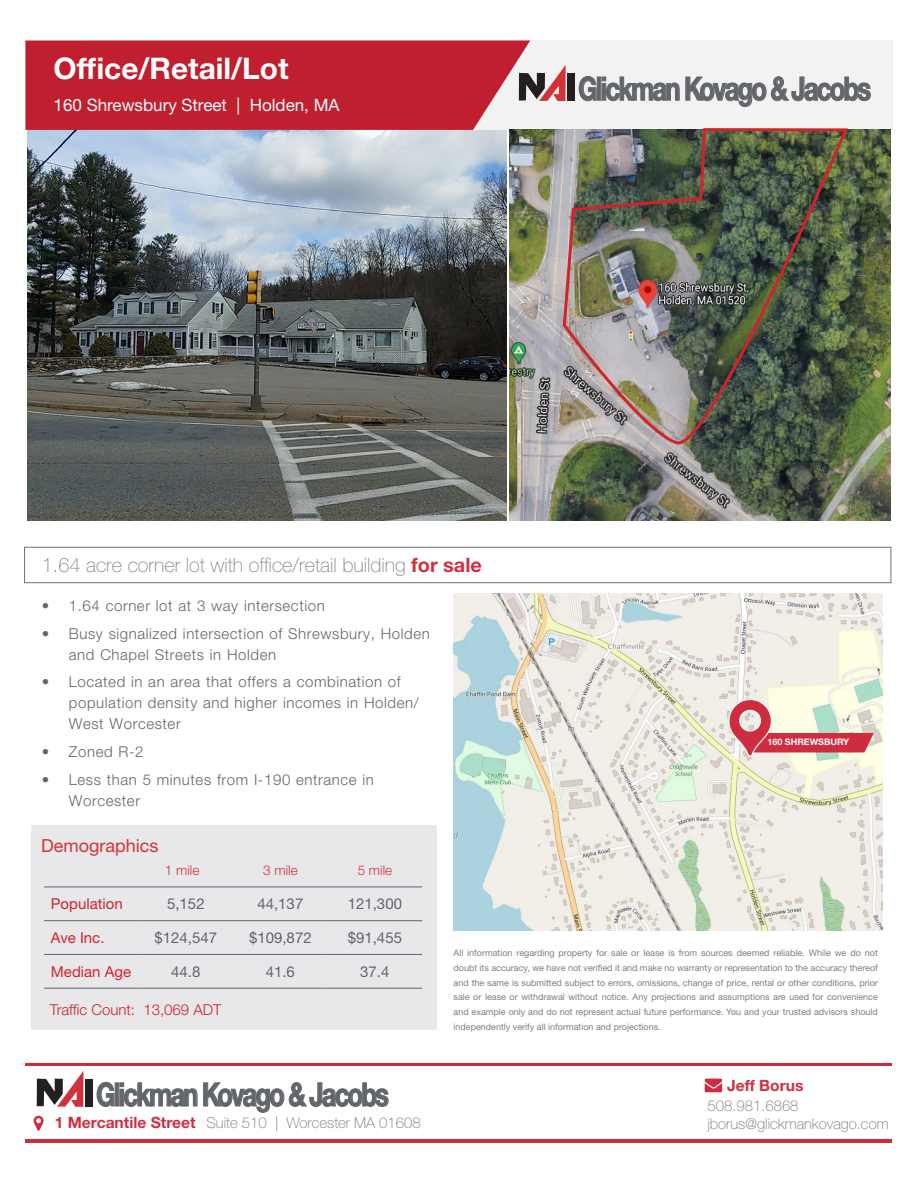
<style>
.page{position:relative;width:918px;height:1188px;background:#fff}
.page>*{position:absolute;margin:0;border:0;box-sizing:border-box;transform-origin:0 0}
.t1{font:700 32.4px "Helvetica Neue LT Std";letter-spacing:-.07em;color:#62656a;scale:.79 1}
.t2{font:700 29.85px "Helvetica Neue LT Std";color:#fff}
.t3{font:100 19.8px "Helvetica Neue LT Std";color:#808285}
.t4{font:18px "Helvetica Neue LT Std";color:#d23439}
.t5{font:17.1px "Helvetica Neue LT Std";color:#fff}
.t6{font:700 15.6px "Helvetica Neue LT Std";color:#cf2f40}
.t7{font:300 15px/21px "Helvetica Neue LT Std";letter-spacing:.04em;color:#62656a}
.t8{font:15px "Helvetica Neue LT Std";color:#62656a}
.t9{font:15px "Helvetica Neue LT Std";color:#d1232a}
.t10{font:300 15px "Helvetica Neue LT Std";color:#d1232a}
.t11{font:100 14.85px "Helvetica Neue LT Std";color:#6e7276}
.t12{font:300 13.5px "Helvetica Neue LT Std";color:#d23439}
.t13{font:9px/14.7px "Helvetica Neue LT Std";color:#7c7e81;text-align:justify}
.t14{font:700 9px "Helvetica Neue LT Std";color:#fff}
.s1{font-weight:700;color:#cf2f40}
</style>
<div class="page">
<div style="left:32px;top:825px;width:405px;height:205px;background:#e8e7e9"></div>
<img style="left:454px;top:593px;width:428px;height:338px">
<img style="left:27px;top:130px;width:480px;height:391px">
<div style="left:86px;top:40px;width:806px;height:90px;background:#f2f2f2"></div>
<div style="left:25px;top:41px;width:505px;height:89px;background:#bf1f2e"></div>
<div style="left:25px;top:1063px;width:866px;height:80px;background:linear-gradient(to right,#d02c40,#d02c40)"></div>
<div style="left:18px;top:1067px;width:878px;height:72px;background:#fff"></div>
<svg style="left:34px;top:1116px;width:10px;height:15px"></svg>
<div style="left:24px;top:547px;width:867px;height:36px;border:1px solid #6e7375"></div>
<div style="left:86px;top:1079px;width:7px;height:28px;background:#231f20"></div>
<svg style="left:37px;top:1071px;width:46px;height:36px"></svg>
<svg style="left:97px;top:1082px;width:17px;height:25px"></svg>
<div style="left:115px;top:1083px;width:4px;height:23px;border:1px solid #62656a"></div>
<svg style="left:120px;top:1083px;width:77px;height:24px"></svg>
<svg style="left:203px;top:1082px;width:185px;height:31px"></svg>
<div style="left:568px;top:73px;width:7px;height:28px;background:#231f20"></div>
<svg style="left:519px;top:65px;width:47px;height:36px"></svg>
<svg style="left:579px;top:76px;width:17px;height:25px"></svg>
<div style="left:597px;top:77px;width:4px;height:23px;border:1px solid #62656a"></div>
<svg style="left:602px;top:77px;width:77px;height:24px"></svg>
<svg style="left:686px;top:77px;width:185px;height:30px"></svg>
<svg style="left:705px;top:1079px;width:17px;height:13px"></svg>
<svg style="left:723px;top:694px;width:151px;height:64px;background:#e2afa9"></svg>
<img style="left:509px;top:130px;width:382px;height:391px">
<hr style="left:44px;top:887px;width:95px;height:1px;background:#62656a">
<hr style="left:139px;top:887px;width:94px;height:1px;background:#62656a">
<hr style="left:233px;top:887px;width:95px;height:1px;background:#62656a">
<hr style="left:328px;top:887px;width:94px;height:1px;background:#62656a">
<hr style="left:44px;top:920px;width:95px;height:1px;background:#62656a">
<hr style="left:139px;top:920px;width:94px;height:1px;background:#62656a">
<hr style="left:233px;top:920px;width:95px;height:1px;background:#62656a">
<hr style="left:328px;top:920px;width:94px;height:1px;background:#62656a">
<hr style="left:44px;top:954px;width:95px;height:1px;background:#62656a">
<hr style="left:139px;top:954px;width:94px;height:1px;background:#62656a">
<hr style="left:233px;top:954px;width:95px;height:1px;background:#62656a">
<hr style="left:328px;top:954px;width:94px;height:1px;background:#62656a">
<hr style="left:44px;top:988px;width:95px;height:1px;background:#62656a">
<hr style="left:139px;top:988px;width:94px;height:1px;background:#62656a">
<hr style="left:233px;top:988px;width:95px;height:1px;background:#62656a">
<hr style="left:328px;top:988px;width:94px;height:1px;background:#62656a">
<img style="left:561px;top:128px;width:288px;height:327px">
<p class="t2" style="left:54px;top:50px;width:237px">Office/Retail/Lot</p>
<p class="t5" style="left:54px;top:95px;width:288px">160 Shrewsbury Street | Holden, MA</p>
<p class="t1" style="left:578px;top:69px;width:372px">Glickman Kovago &amp; Jacobs</p>
<p class="t3" style="left:42px;top:554px;width:441px">1.64 acre corner lot with office/retail building <span class="s1">for sale</span></p>
<p class="t7" style="left:42px;top:595px;width:284px">• 1.64 corner lot at 3 way intersection</p>
<p class="t7" style="left:69px;top:623px;width:363px;text-indent:-27px">• Busy signalized intersection of Shrewsbury, Holden and Chapel Streets in Holden</p>
<p class="t7" style="left:69px;top:671px;width:351px;text-indent:-27px">• Located in an area that offers a combination of population density and higher incomes in Holden/<br>West Worcester</p>
<p class="t7" style="left:42px;top:741px;width:103px">• Zoned R-2</p>
<p class="t7" style="left:69px;top:769px;width:307px;text-indent:-27px">• Less than 5 minutes from I-190 entrance in<br>Worcester</p>
<p class="t4" style="left:41px;top:835px;width:119px">Demographics</p>
<p class="t12" style="left:165px;top:862px;width:36px">1 mile</p>
<p class="t12" style="left:263px;top:862px;width:36px">3 mile</p>
<p class="t12" style="left:358px;top:862px;width:36px">5 mile</p>
<p class="t14" style="left:767px;top:736px;width:83px">160 SHREWSBURY</p>
<p class="t9" style="left:51px;top:895px;width:73px">Population</p>
<p class="t8" style="left:167px;top:895px;width:39px">5,152</p>
<p class="t8" style="left:257px;top:895px;width:47px">44,137</p>
<p class="t8" style="left:348px;top:895px;width:56px">121,300</p>
<p class="t9" style="left:51px;top:929px;width:55px">Ave Inc.</p>
<p class="t8" style="left:155px;top:929px;width:64px">$124,547</p>
<p class="t8" style="left:249px;top:929px;width:64px">$109,872</p>
<p class="t8" style="left:348px;top:929px;width:56px">$91,455</p>
<p class="t9" style="left:51px;top:962px;width:82px">Median Age</p>
<p class="t8" style="left:171px;top:962px;width:31px">44.8</p>
<p class="t8" style="left:266px;top:962px;width:31px">41.6</p>
<p class="t8" style="left:360px;top:962px;width:31px">37.4</p>
<p class="t10" style="left:50px;top:1001px;width:173px">Traffic Count: 13,069 ADT</p>
<p class="t1" style="left:96px;top:1074px;width:372px">Glickman Kovago &amp; Jacobs</p>
<p class="t6" style="left:55px;top:1113px;width:142px">1 Mercantile Street</p>
<p class="t11" style="left:207px;top:1114px;width:216px">Suite 510 | Worcester MA 01608</p>
<p class="t13" style="left:454px;top:946px;width:426px">All information regarding property for sale or lease is from sources deemed reliable. While we do not doubt its accuracy, we have not verified it and make no warranty or representation to the accuracy thereof and the same is submitted subject to errors, omissions, change of price, rental or other conditions, prior sale or lease or withdrawal without notice. Any projections and assumptions are used for convenience and example only and do not represent actual future performance. You and your trusted advisors should independently verify all information and projections.</p>
<p class="t6" style="left:727px;top:1076px;width:78px">Jeff Borus</p>
<p class="t11" style="left:707px;top:1098px;width:93px">508.981.6868</p>
<p class="t11" style="left:707px;top:1115px;width:183px">jborus@glickmankovago.com</p>
</div>
